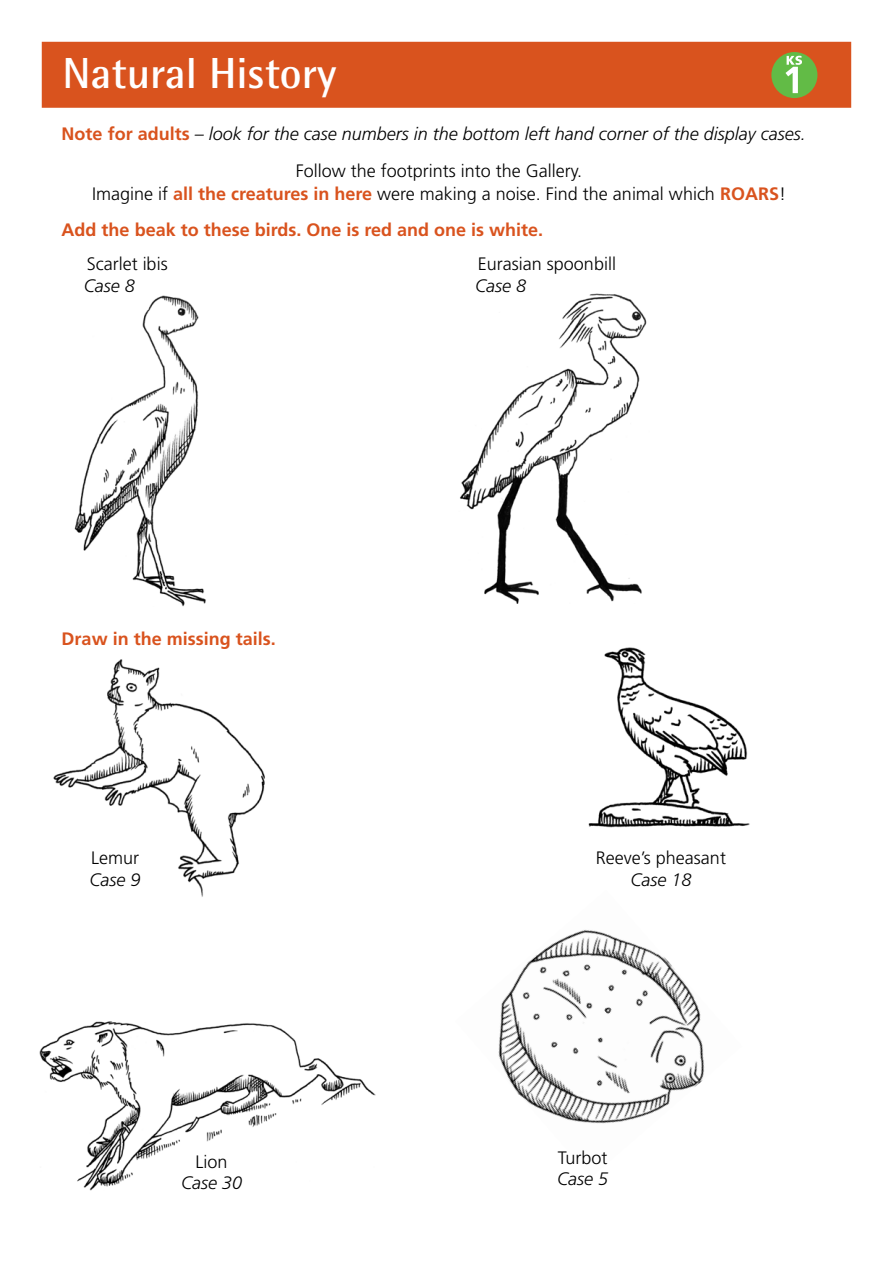
<style>
.page{position:relative;width:893px;height:1263px;background:#fff}
.page>*{position:absolute;margin:0;border:0;box-sizing:border-box;transform-origin:0 0}
.t1{font:700 43.5px "Rotis Semi Sans";color:#fff}
.t2{font:italic 300 18px/37.3px "Frutiger";color:#000;text-align:center}
.t3{font:700 18px/36.3px "Frutiger";color:#d9531e}
.t4{font:300 18px "Frutiger";color:#000}
.s1{font-weight:700;font-style:normal;color:#d9531e}
.s2{font-style:normal}
.s3{font-weight:300;color:#000}
</style>
<div class="page">
<img style="left:498px;top:929px;width:207px;height:195px">
<div style="left:42px;top:42px;width:809px;height:66px;background:#d9531e;border:2px solid #d9531e"></div>
<div style="left:771px;top:52px;width:46px;height:46px;background:#62bb46;border-radius:50%"></div>
<svg style="left:785px;top:56px;width:17px;height:37px"></svg>
<img style="left:40px;top:1021px;width:335px;height:169px">
<img style="left:588px;top:647px;width:162px;height:181px">
<img style="left:53px;top:659px;width:212px;height:238px">
<img style="left:74px;top:295px;width:132px;height:312px">
<img style="left:460px;top:293px;width:187px;height:311px">
<h1 class="t1" style="left:62px;top:46px;width:275px">Natural History</h1>
<p class="t2" style="left:62px;top:115px;width:746px"><span class="s1">Note for adults</span> – look for the case numbers in the bottom left hand corner of the display cases.<br><span class="s2">Follow the footprints into the Gallery.</span></p>
<p class="t3" style="left:62px;top:175px;width:726px;text-indent:30px"><span class="s3">Imagine if</span> all the creatures in here <span class="s3">were making a noise. Find the animal which</span> ROARS<span class="s3">!<br></span>Add the beak to these birds. One is red and one is white.</p>
<p class="t4" style="left:87px;top:254px;width:82px">Scarlet ibis</p>
<p class="t4" style="left:478px;top:254px;width:140px">Eurasian spoonbill</p>
<p class="t2" style="left:84px;top:267px;width:53px">Case 8</p>
<p class="t2" style="left:475px;top:267px;width:53px">Case 8</p>
<p class="t3" style="left:62px;top:621px;width:216px">Draw in the missing tails.</p>
<p class="t4" style="left:91px;top:848px;width:49px">Lemur</p>
<p class="t2" style="left:90px;top:861px;width:53px">Case 9</p>
<p class="t4" style="left:196px;top:1151px;width:34px">Lion</p>
<p class="t2" style="left:181px;top:1164px;width:63px">Case 30</p>
<p class="t4" style="left:596px;top:847px;width:132px">Reeve’s pheasant</p>
<p class="t2" style="left:630px;top:861px;width:63px">Case 18</p>
<p class="t4" style="left:558px;top:1147px;width:51px">Turbot</p>
<p class="t2" style="left:557px;top:1160px;width:53px">Case 5</p>
</div>
